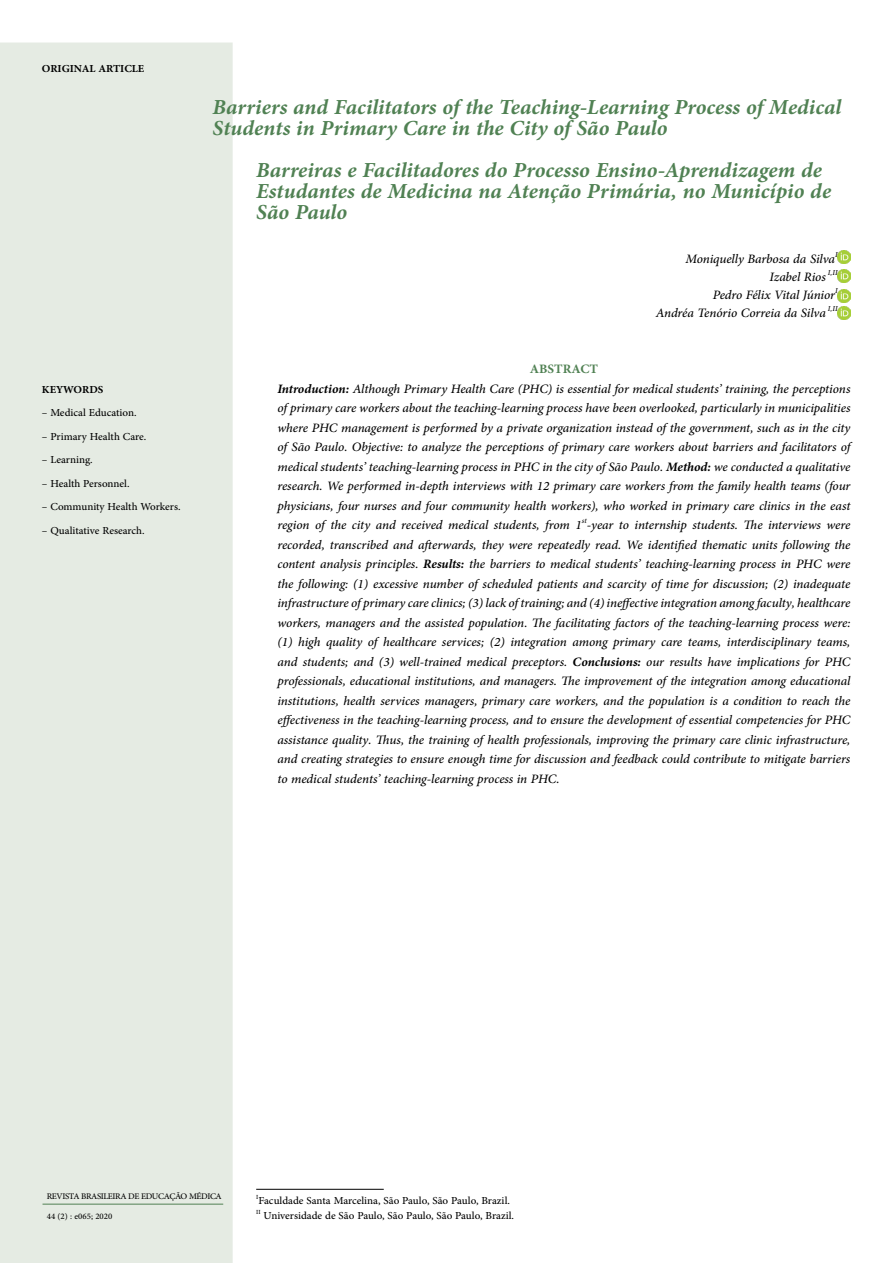
<style>
.page{position:relative;width:893px;height:1263px;background:#fff}
.page>*{position:absolute;margin:0;border:0;box-sizing:border-box;transform-origin:0 0}
.t1{font:italic 700 30px "Adobe Arabic";color:#508153}
.t2{font:italic 18px/19.5px "Adobe Arabic";letter-spacing:-.005em;color:#000;text-align:right}
.t3{font:15px/15px "Adobe Arabic";color:#000}
.t4{font:700 15px "Adobe Arabic";color:#000}
.t5{font:12px "Adobe Arabic";letter-spacing:-.03em;color:#000}
.t6{font:12px "Adobe Arabic";color:#000}
.s1{font-weight:700;font-style:normal;color:#508153}
.s2{font-weight:700}
</style>
<div class="page">
<svg style="left:838px;top:251px;width:12px;height:13px"></svg>
<svg style="left:838px;top:270px;width:12px;height:13px"></svg>
<svg style="left:838px;top:289px;width:12px;height:31px"></svg>
<hr style="left:256px;top:1189px;width:128px;height:1px;background:#000">
<div style="left:0;top:43px;width:233px;height:1220px;background:#e5ebe3"></div>
<hr style="left:43px;top:1204px;width:180px;height:1px;background:#508153">
<p class="t4" style="left:42px;top:58px;width:104px">ORIGINAL ARTICLE</p>
<p class="t4" style="left:42px;top:379px;width:63px">KEYWORDS</p>
<p class="t3" style="left:42px;top:403px;width:96px">– Medical Education.</p>
<p class="t3" style="left:42px;top:427px;width:106px">– Primary Health Care.</p>
<p class="t3" style="left:42px;top:450px;width:52px">– Learning.</p>
<p class="t3" style="left:42px;top:474px;width:89px">– Health Personnel.</p>
<p class="t3" style="left:42px;top:497px;width:140px">– Community Health Workers.</p>
<p class="t3" style="left:42px;top:521px;width:104px">– Qualitative Research.</p>
<h1 class="t1" style="left:213px;top:86px;width:630px">Barriers and Facilitators of the Teaching-Learning Process of Medical</h1>
<h1 class="t1" style="left:213px;top:107px;width:456px">Students in Primary Care in the City of São Paulo</h1>
<h1 class="t1" style="left:256px;top:149px;width:567px">Barreiras e Facilitadores do Processo Ensino-Aprendizagem de</h1>
<h1 class="t1" style="left:256px;top:170px;width:576px">Estudantes de Medicina na Atenção Primária, no Município de</h1>
<h1 class="t1" style="left:256px;top:191px;width:93px">São Paulo</h1>
<p class="t2" style="left:656px;top:248px;width:183px;line-height:18px">Moniquelly Barbosa da Silva<sup>I<br></sup>Izabel Rios <sup>I,II<br></sup>Pedro Félix Vital Júnior<sup>I<br></sup>Andréa Tenório Correia da Silva <sup>I,II</sup></p>
<p class="t2" style="left:277px;top:357px;width:575px;text-align:left;text-indent:252px"><span class="s1">ABSTRACT<br></span><span class="s2">Introduction:</span> Although Primary Health Care (PHC) is essential for medical students’ training, the perceptions of primary care workers about the teaching-learning process have been overlooked, particularly in municipalities where PHC management is performed by a private organization instead of the government, such as in the city of São Paulo. Objective: to analyze the perceptions of primary care workers about barriers and facilitators of medical students’ teaching-learning process in PHC in the city of São Paulo. <span class="s2">Method:</span> we conducted a qualitative research. We performed in-depth interviews with 12 primary care workers from the family health teams (four physicians, four nurses and four community health workers), who worked in primary care clinics in the east region of the city and received medical students, from 1<sup>st</sup>-year to internship students. The interviews were recorded, transcribed and afterwards, they were repeatedly read. We identified thematic units following the content analysis principles. <span class="s2">Results:</span> the barriers to medical students’ teaching-learning process in PHC were the following: (1) excessive number of scheduled patients and scarcity of time for discussion; (2) inadequate infrastructure of primary care clinics; (3) lack of training; and (4) ineffective integration among faculty, healthcare workers, managers and the assisted population. The facilitating factors of the teaching-learning process were: (1) high quality of healthcare services; (2) integration among primary care teams, interdisciplinary teams, and students; and (3) well-trained medical preceptors. <span class="s2">Conclusions:</span> our results have implications for PHC professionals, educational institutions, and managers. The improvement of the integration among educational institutions, health services managers, primary care workers, and the population is a condition to reach the effectiveness in the teaching-learning process, and to ensure the development of essential competencies for PHC assistance quality. Thus, the training of health professionals, improving the primary care clinic infrastructure, and creating strategies to ensure enough time for discussion and feedback could contribute to mitigate barriers to medical students’ teaching-learning process in PHC.</p>
<p class="t5" style="left:47px;top:1188px;width:177px">REVISTA BRASILEIRA DE EDUCAÇÃO MÉDICA</p>
<p class="t6" style="left:47px;top:1208px;width:67px">44 (2) : e065; 2020</p>
<p class="t3" style="left:256px;top:1191px;width:259px"><sup>I</sup>Faculdade Santa Marcelina, São Paulo, São Paulo, Brazil.<br><sup>II</sup> Universidade de São Paulo, São Paulo, São Paulo, Brazil.</p>
</div>
